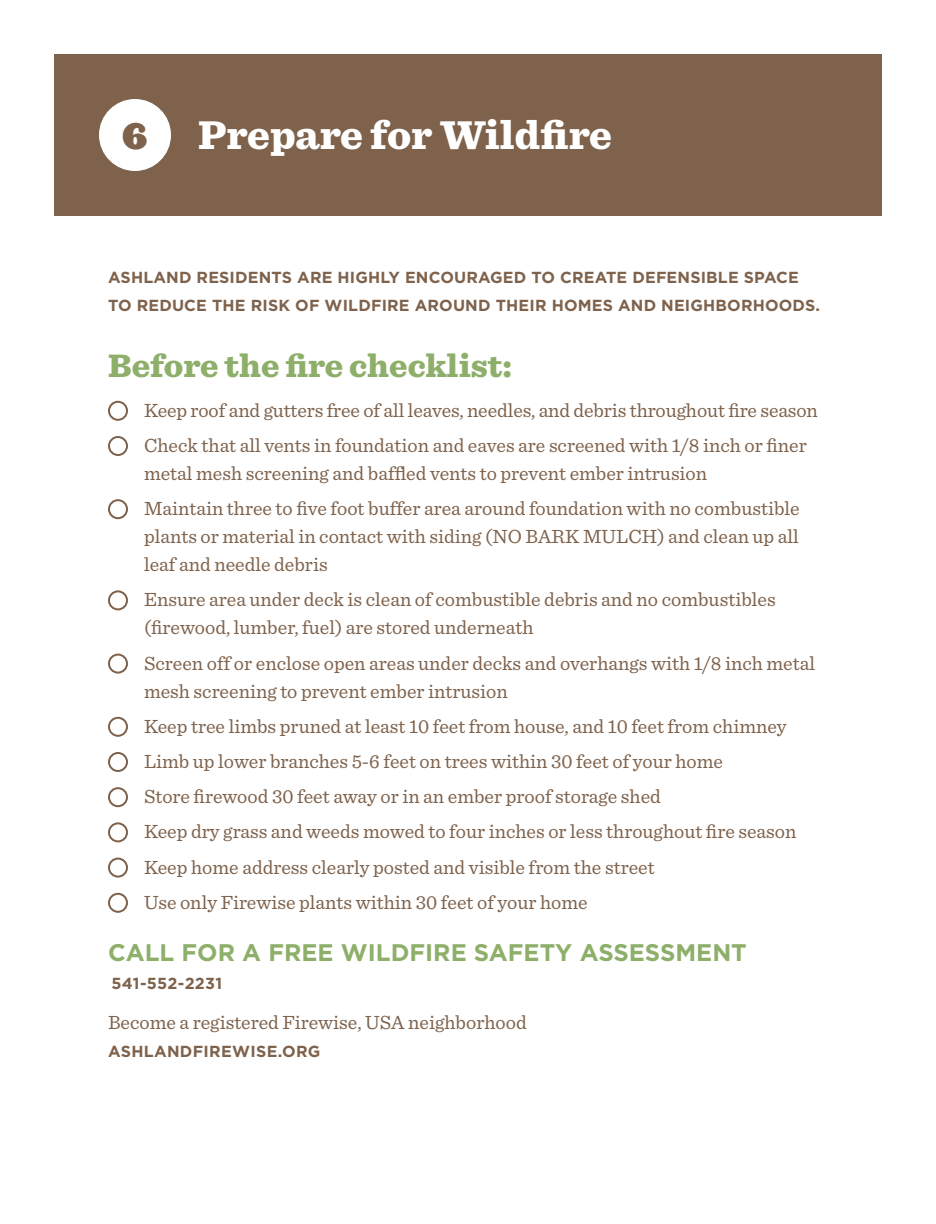
<style>
.page{position:relative;width:936px;height:1224px;background:#fff}
.page>*{position:absolute;margin:0;border:0;box-sizing:border-box;transform-origin:0 0}
.page_title{font:900 42px "Sentinel";color:#fff}
.new_heading{font:900 34px "Sentinel";color:#8eaf6a}
.t1{font:900 34px "Ziggurat";color:#7e624c}
.body{font:700 24px "Gotham";color:#8eaf6a}
.body-2{font:20px/28px "Sentinel";color:#7e624c}
.body-3{font:700 16px/28px "Gotham";letter-spacing:.01em;color:#7e624c}
</style>
<div class="page">
<div style="left:54px;top:54px;width:828px;height:162px;background:#7e624c"></div>
<div style="left:99px;top:99px;width:72px;height:72px;background:#fff;border-radius:50%"></div>
<div style="left:108px;top:401px;width:20px;height:20px;border:2px solid #7e624c;border-radius:50%"></div>
<div style="left:108px;top:436px;width:20px;height:20px;border:2px solid #7e624c;border-radius:50%"></div>
<div style="left:108px;top:499px;width:20px;height:20px;border:2px solid #7e624c;border-radius:50%"></div>
<div style="left:108px;top:590px;width:20px;height:20px;border:2px solid #7e624c;border-radius:50%"></div>
<div style="left:108px;top:654px;width:20px;height:20px;border:2px solid #7e624c;border-radius:50%"></div>
<div style="left:108px;top:717px;width:20px;height:20px;border:2px solid #7e624c;border-radius:50%"></div>
<div style="left:108px;top:752px;width:20px;height:20px;border:2px solid #7e624c;border-radius:50%"></div>
<div style="left:108px;top:787px;width:20px;height:20px;border:2px solid #7e624c;border-radius:50%"></div>
<div style="left:108px;top:822px;width:20px;height:20px;border:2px solid #7e624c;border-radius:50%"></div>
<div style="left:108px;top:858px;width:20px;height:20px;border:2px solid #7e624c;border-radius:50%"></div>
<div style="left:108px;top:893px;width:20px;height:20px;border:2px solid #7e624c;border-radius:50%"></div>
<p class="t1" style="left:122px;top:107px;width:26px">6</p>
<p class="page_title" style="left:198px;top:108px;width:416px">Prepare for Wildfire</p>
<p class="body-3" style="left:108px;top:263px;width:714px">ASHLAND RESIDENTS ARE HIGHLY ENCOURAGED TO CREATE DEFENSIBLE SPACE<br>TO REDUCE THE RISK OF WILDFIRE AROUND THEIR HOMES AND NEIGHBORHOODS.</p>
<p class="new_heading" style="left:108px;top:344px;width:406px">Before the fire checklist:</p>
<p class="body-2" style="left:144px;top:396px;width:675px">Keep roof and gutters free of all leaves, needles, and debris throughout fire season</p>
<p class="body-2" style="left:144px;top:431px;width:664px">Check that all vents in foundation and eaves are screened with 1/8 inch or finer metal mesh screening and baffled vents to prevent ember intrusion</p>
<p class="body-2" style="left:144px;top:494px;width:657px;text-align:justify">Maintain three to five foot buffer area around foundation with no combustible plants or material in contact with siding (NO BARK MULCH) and clean up all leaf and needle debris</p>
<p class="body-2" style="left:144px;top:585px;width:633px">Ensure area under deck is clean of combustible debris and no combustibles (firewood, lumber, fuel) are stored underneath</p>
<p class="body-2" style="left:144px;top:648px;width:673px">Screen off or enclose open areas under decks and overhangs with 1/8 inch metal mesh screening to prevent ember intrusion</p>
<p class="body-2" style="left:144px;top:712px;width:644px">Keep tree limbs pruned at least 10 feet from house, and 10 feet from chimney</p>
<p class="body-2" style="left:144px;top:747px;width:581px">Limb up lower branches 5-6 feet on trees within 30 feet of your home</p>
<p class="body-2" style="left:144px;top:782px;width:518px">Store firewood 30 feet away or in an ember proof storage shed</p>
<p class="body-2" style="left:144px;top:817px;width:654px">Keep dry grass and weeds mowed to four inches or less throughout fire season</p>
<p class="body-2" style="left:144px;top:852px;width:512px">Keep home address clearly posted and visible from the street</p>
<p class="body-2" style="left:144px;top:888px;width:445px">Use only Firewise plants within 30 feet of your home</p>
<p class="body" style="left:108px;top:936px;width:640px">CALL FOR A FREE WILDFIRE SAFETY ASSESSMENT</p>
<p class="body-3" style="left:112px;top:969px;width:112px">541-552-2231</p>
<p class="body-2" style="left:108px;top:1008px;width:420px">Become a registered Firewise, USA neighborhood</p>
<p class="body-3" style="left:108px;top:1037px;width:214px">ASHLANDFIREWISE.ORG</p>
</div>
